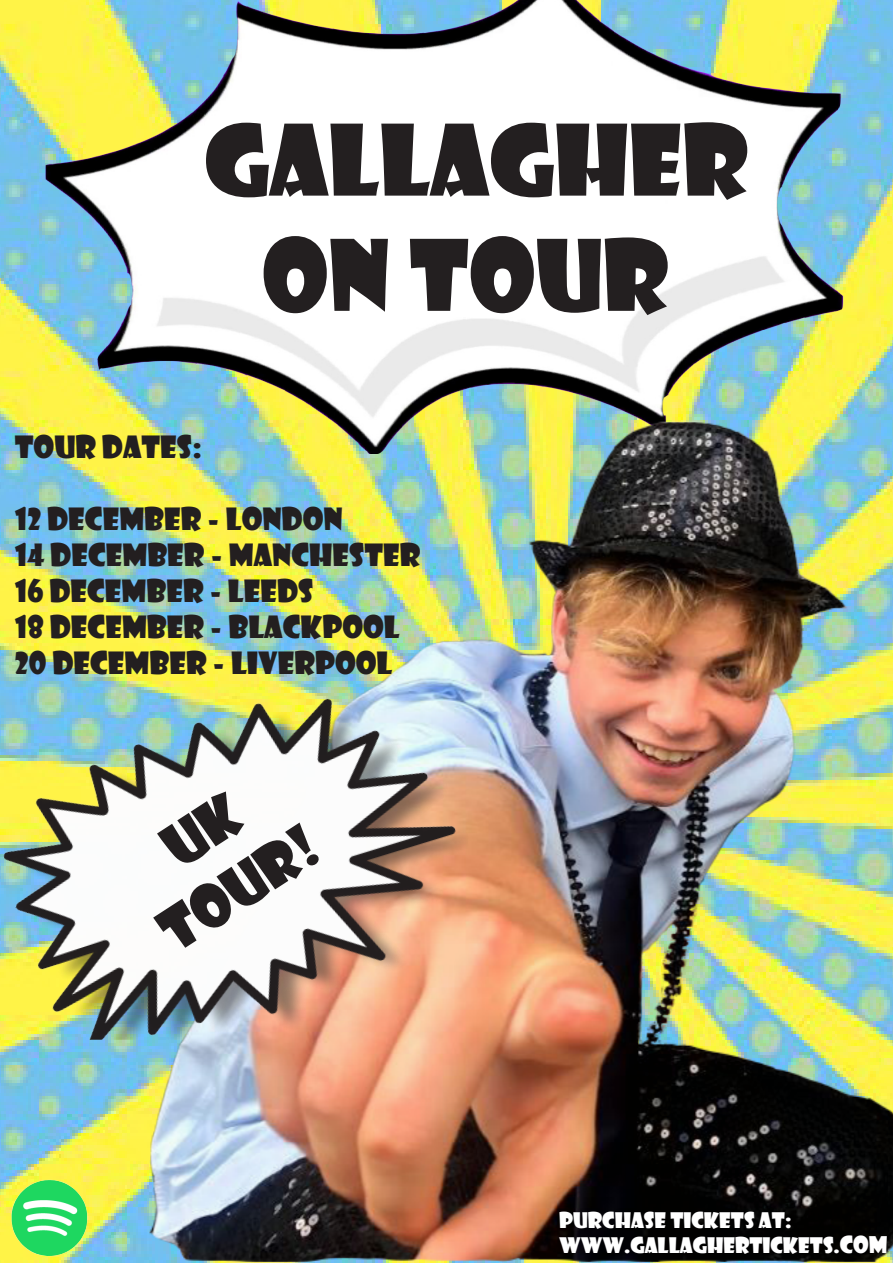
<style>
.page{position:relative;width:893px;height:1263px;background:#fff}
.page>*{position:absolute;margin:0;border:0;box-sizing:border-box;transform-origin:0 0}
.t1{font:96px "Showcard Gothic";color:#231f20}
.t2{font:57px "Showcard Gothic";color:#231f20}
.t3{font:30px "Showcard Gothic";color:#231f20}
.t4{font:21px "Showcard Gothic";color:#fff}
.s1{font-size:22.5px}
</style>
<div class="page">
<img style="left:0;top:0;width:893px;height:455px">
<img style="left:33px;top:170px;width:860px;height:1093px">
<img style="left:0;top:1140px;width:128px;height:123px">
<img style="left:0;top:649px;width:468px;height:391px">
<svg style="left:157px;top:789px;width:92px;height:81px"></svg>
<p class="t1" style="left:204px;top:96px;width:545px">GALLAGHER</p>
<p class="t1" style="left:262px;top:211px;width:408px">ON TOUR</p>
<p class="t3" style="left:15px;top:427px;width:189px">TOUR DATES:</p>
<p class="t3" style="left:15px;top:499px;width:329px">12 DECEMBER - LONDON</p>
<p class="t3" style="left:15px;top:535px;width:407px">14 DECEMBER - MANCHESTER</p>
<p class="t3" style="left:15px;top:571px;width:300px">16 DECEMBER - LEEDS</p>
<p class="t3" style="left:15px;top:607px;width:386px">18 DECEMBER - BLACKPOOL</p>
<p class="t3" style="left:15px;top:643px;width:379px">20 DECEMBER - LIVERPOOL</p>
<p class="t2" style="left:144px;top:904px;width:180px;rotate:-33deg">TOUR!</p>
<p class="t4" style="left:559px;top:1206px;width:234px">PURCHASE TICKETS AT:</p>
<p class="t4" style="left:559px;top:1231px;width:330px">WWW.GALLAGHERTICKETS.<span class="s1">COM</span></p>
</div>
